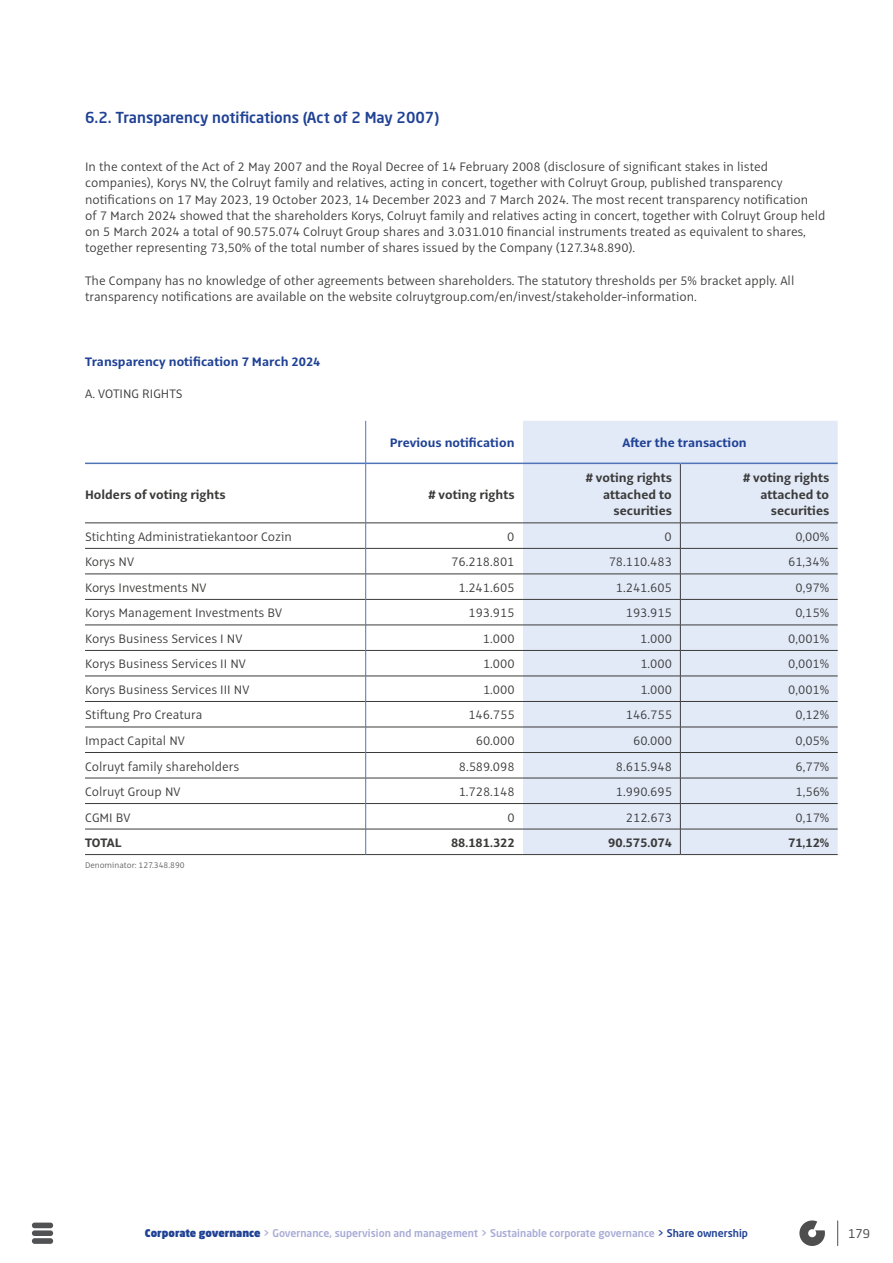
<style>
.page{position:relative;width:893px;height:1263px;background:#fff}
.page>*{position:absolute;margin:0;border:0;box-sizing:border-box;transform-origin:0 0}
.t1{font:500 15px "Neo Sans Std";color:#204295}
.t2{font:300 13.5px/16.2px "Alto Pro";color:#3b3b3a}
.t3{font:700 13.5px/16.2px "Alto Pro";color:#3b3b3a;text-align:right}
.t4{font:700 13.5px "Alto Pro";color:#204295}
.t5{font:12px "Neo Sans Std";color:#4f4e4e}
.t6{font:500 10.5px "Neo Sans Std";color:#a8abd6}
.t7{font:300 9px "Alto Pro";color:#5e5e5d}
.s1{font-weight:900;color:#204295}
.s2{color:#204295}
</style>
<div class="page">
<svg style="left:799px;top:1220px;width:26px;height:26px"></svg>
<svg style="left:837px;top:1221px;width:1px;height:24px"></svg>
<div style="left:523px;top:421px;width:315px;height:433px;background:#e2e9f7"></div>
<hr style="left:85px;top:463px;width:280px;height:1px;background:#5074b8">
<hr style="left:366px;top:463px;width:157px;height:1px;background:#5074b8">
<hr style="left:523px;top:463px;width:157px;height:1px;background:#5074b8">
<hr style="left:680px;top:463px;width:158px;height:1px;background:#5074b8">
<hr style="left:85px;top:548px;width:280px;height:1px;background:#3b3b3a">
<hr style="left:366px;top:548px;width:157px;height:1px;background:#3b3b3a">
<hr style="left:523px;top:548px;width:157px;height:1px;background:#3b3b3a">
<hr style="left:680px;top:548px;width:158px;height:1px;background:#3b3b3a">
<hr style="left:85px;top:574px;width:280px;height:1px;background:#3b3b3a">
<hr style="left:366px;top:574px;width:157px;height:1px;background:#3b3b3a">
<hr style="left:523px;top:574px;width:157px;height:1px;background:#3b3b3a">
<hr style="left:680px;top:574px;width:158px;height:1px;background:#3b3b3a">
<hr style="left:85px;top:599px;width:280px;height:1px;background:#3b3b3a">
<hr style="left:366px;top:599px;width:157px;height:1px;background:#3b3b3a">
<hr style="left:523px;top:599px;width:157px;height:1px;background:#3b3b3a">
<hr style="left:680px;top:599px;width:158px;height:1px;background:#3b3b3a">
<hr style="left:85px;top:625px;width:280px;height:1px;background:#3b3b3a">
<hr style="left:366px;top:625px;width:157px;height:1px;background:#3b3b3a">
<hr style="left:523px;top:625px;width:157px;height:1px;background:#3b3b3a">
<hr style="left:680px;top:625px;width:158px;height:1px;background:#3b3b3a">
<hr style="left:85px;top:650px;width:280px;height:1px;background:#3b3b3a">
<hr style="left:366px;top:650px;width:157px;height:1px;background:#3b3b3a">
<hr style="left:523px;top:650px;width:157px;height:1px;background:#3b3b3a">
<hr style="left:680px;top:650px;width:158px;height:1px;background:#3b3b3a">
<hr style="left:85px;top:676px;width:280px;height:1px;background:#3b3b3a">
<hr style="left:366px;top:676px;width:157px;height:1px;background:#3b3b3a">
<hr style="left:523px;top:676px;width:157px;height:1px;background:#3b3b3a">
<hr style="left:680px;top:676px;width:158px;height:1px;background:#3b3b3a">
<hr style="left:85px;top:701px;width:280px;height:1px;background:#3b3b3a">
<hr style="left:366px;top:701px;width:157px;height:1px;background:#3b3b3a">
<hr style="left:523px;top:701px;width:157px;height:1px;background:#3b3b3a">
<hr style="left:680px;top:701px;width:158px;height:1px;background:#3b3b3a">
<hr style="left:85px;top:727px;width:280px;height:1px;background:#3b3b3a">
<hr style="left:366px;top:727px;width:157px;height:1px;background:#3b3b3a">
<hr style="left:523px;top:727px;width:157px;height:1px;background:#3b3b3a">
<hr style="left:680px;top:727px;width:158px;height:1px;background:#3b3b3a">
<hr style="left:85px;top:752px;width:280px;height:1px;background:#3b3b3a">
<hr style="left:366px;top:752px;width:157px;height:1px;background:#3b3b3a">
<hr style="left:523px;top:752px;width:157px;height:1px;background:#3b3b3a">
<hr style="left:680px;top:752px;width:158px;height:1px;background:#3b3b3a">
<hr style="left:85px;top:778px;width:280px;height:1px;background:#3b3b3a">
<hr style="left:366px;top:778px;width:157px;height:1px;background:#3b3b3a">
<hr style="left:523px;top:778px;width:157px;height:1px;background:#3b3b3a">
<hr style="left:680px;top:778px;width:158px;height:1px;background:#3b3b3a">
<hr style="left:85px;top:803px;width:280px;height:1px;background:#3b3b3a">
<hr style="left:366px;top:803px;width:157px;height:1px;background:#3b3b3a">
<hr style="left:523px;top:803px;width:157px;height:1px;background:#3b3b3a">
<hr style="left:680px;top:803px;width:158px;height:1px;background:#3b3b3a">
<hr style="left:85px;top:829px;width:280px;height:1px;background:#3b3b3a">
<hr style="left:366px;top:829px;width:157px;height:1px;background:#3b3b3a">
<hr style="left:523px;top:829px;width:157px;height:1px;background:#3b3b3a">
<hr style="left:680px;top:829px;width:158px;height:1px;background:#3b3b3a">
<hr style="left:85px;top:523px;width:280px;height:1px;background:#3b3b3a">
<hr style="left:366px;top:523px;width:157px;height:1px;background:#3b3b3a">
<hr style="left:523px;top:523px;width:157px;height:1px;background:#3b3b3a">
<hr style="left:680px;top:523px;width:158px;height:1px;background:#3b3b3a">
<hr style="left:85px;top:854px;width:281px;height:1px;background:#3b3b3a">
<hr style="left:366px;top:854px;width:157px;height:1px;background:#3b3b3a">
<hr style="left:523px;top:854px;width:157px;height:1px;background:#3b3b3a">
<hr style="left:680px;top:854px;width:158px;height:1px;background:#3b3b3a">
<hr style="left:365px;top:421px;width:1px;height:42px;background:#5074b8">
<hr style="left:365px;top:463px;width:1px;height:60px;background:#5074b8">
<svg style="left:365px;top:523px;width:1px;height:331px"></svg>
<hr style="left:680px;top:464px;width:1px;height:59px;background:#3b3b3a">
<svg style="left:680px;top:523px;width:1px;height:331px"></svg>
<div style="left:32px;top:1230px;width:21px;height:6px;background:#515254;border-radius:3px"></div>
<div style="left:32px;top:1222px;width:21px;height:6px;background:#515254;border-radius:3px"></div>
<div style="left:32px;top:1238px;width:21px;height:6px;background:#515254;border-radius:3px"></div>
<p class="t1" style="left:85px;top:108px;width:356px">6.2. Transparency notifications (Act of 2 May 2007)</p>
<p class="t2" style="left:85px;top:159px;width:742px">In the context of the Act of 2 May 2007 and the Royal Decree of 14 February 2008 (disclosure of significant stakes in listed companies), Korys NV, the Colruyt family and relatives, acting in concert, together with Colruyt Group, published transparency notifications on 17 May 2023, 19 October 2023, 14 December 2023 and 7 March 2024. The most recent transparency notification<br>of 7 March 2024 showed that the shareholders Korys, Colruyt family and relatives acting in concert, together with Colruyt Group held on 5 March 2024 a total of 90.575.074 Colruyt Group shares and 3.031.010 financial instruments treated as equivalent to shares, together representing 73,50% of the total number of shares issued by the Company (127.348.890).</p>
<p class="t2" style="left:85px;top:272px;width:711px">The Company has no knowledge of other agreements between shareholders. The statutory thresholds per 5% bracket apply. All transparency notifications are available on the website colruytgroup.com/en/invest/stakeholder-information.</p>
<p class="t4" style="left:85px;top:353px;width:237px">Transparency notification 7 March 2024</p>
<p class="t2" style="left:85px;top:386px;width:99px">A. VOTING RIGHTS</p>
<p class="t4" style="left:390px;top:434px;width:126px">Previous notification</p>
<p class="t4" style="left:622px;top:434px;width:126px">After the transaction</p>
<p class="t3" style="left:85px;top:486px;width:142px">Holders of voting rights</p>
<p class="t3" style="left:428px;top:486px;width:88px"># voting rights</p>
<p class="t3" style="left:586px;top:470px;width:88px"># voting rights attached to securities</p>
<p class="t3" style="left:743px;top:470px;width:88px"># voting rights attached to securities</p>
<p class="t2" style="left:85px;top:528px;width:208px">Stichting Administratiekantoor Cozin</p>
<p class="t2" style="left:507px;top:528px;width:9px">0</p>
<p class="t2" style="left:665px;top:528px;width:9px">0</p>
<p class="t2" style="left:795px;top:528px;width:35px">0,00%</p>
<p class="t2" style="left:85px;top:554px;width:50px">Korys NV</p>
<p class="t2" style="left:451px;top:554px;width:65px">76.218.801</p>
<p class="t2" style="left:609px;top:554px;width:65px">78.110.483</p>
<p class="t2" style="left:788px;top:554px;width:43px">61,34%</p>
<p class="t2" style="left:85px;top:579px;width:123px">Korys Investments NV</p>
<p class="t2" style="left:458px;top:579px;width:58px">1.241.605</p>
<p class="t2" style="left:616px;top:579px;width:58px">1.241.605</p>
<p class="t2" style="left:795px;top:579px;width:35px">0,97%</p>
<p class="t2" style="left:85px;top:605px;width:199px">Korys Management Investments BV</p>
<p class="t2" style="left:468px;top:605px;width:48px">193.915</p>
<p class="t2" style="left:626px;top:605px;width:48px">193.915</p>
<p class="t2" style="left:795px;top:605px;width:35px">0,15%</p>
<p class="t2" style="left:85px;top:630px;width:159px">Korys Business Services I NV</p>
<p class="t2" style="left:483px;top:630px;width:33px">1.000</p>
<p class="t2" style="left:640px;top:630px;width:33px">1.000</p>
<p class="t2" style="left:788px;top:630px;width:43px">0,001%</p>
<p class="t2" style="left:85px;top:656px;width:162px">Korys Business Services II NV</p>
<p class="t2" style="left:483px;top:656px;width:33px">1.000</p>
<p class="t2" style="left:640px;top:656px;width:33px">1.000</p>
<p class="t2" style="left:788px;top:656px;width:43px">0,001%</p>
<p class="t2" style="left:85px;top:681px;width:166px">Korys Business Services III NV</p>
<p class="t2" style="left:483px;top:681px;width:33px">1.000</p>
<p class="t2" style="left:640px;top:681px;width:33px">1.000</p>
<p class="t2" style="left:788px;top:681px;width:43px">0,001%</p>
<p class="t2" style="left:85px;top:707px;width:119px">Stiftung Pro Creatura</p>
<p class="t2" style="left:468px;top:707px;width:48px">146.755</p>
<p class="t2" style="left:626px;top:707px;width:48px">146.755</p>
<p class="t2" style="left:795px;top:707px;width:35px">0,12%</p>
<p class="t2" style="left:85px;top:733px;width:101px">Impact Capital NV</p>
<p class="t2" style="left:476px;top:733px;width:40px">60.000</p>
<p class="t2" style="left:633px;top:733px;width:40px">60.000</p>
<p class="t2" style="left:795px;top:733px;width:35px">0,05%</p>
<p class="t2" style="left:85px;top:758px;width:156px">Colruyt family shareholders</p>
<p class="t2" style="left:459px;top:758px;width:57px">8.589.098</p>
<p class="t2" style="left:616px;top:758px;width:58px">8.615.948</p>
<p class="t2" style="left:795px;top:758px;width:35px">6,77%</p>
<p class="t2" style="left:85px;top:784px;width:97px">Colruyt Group NV</p>
<p class="t2" style="left:459px;top:784px;width:57px">1.728.148</p>
<p class="t2" style="left:616px;top:784px;width:58px">1.990.695</p>
<p class="t2" style="left:795px;top:784px;width:35px">1,56%</p>
<p class="t2" style="left:85px;top:809px;width:47px">CGMI BV</p>
<p class="t2" style="left:507px;top:809px;width:9px">0</p>
<p class="t2" style="left:626px;top:809px;width:48px">212.673</p>
<p class="t2" style="left:795px;top:809px;width:35px">0,17%</p>
<p class="t3" style="left:85px;top:835px;width:38px">TOTAL</p>
<p class="t3" style="left:451px;top:835px;width:65px">88.181.322</p>
<p class="t3" style="left:608px;top:835px;width:65px">90.575.074</p>
<p class="t3" style="left:788px;top:835px;width:43px">71,12%</p>
<p class="t7" style="left:85px;top:859px;width:101px">Denominator: 127.348.890</p>
<p class="t6" style="left:145px;top:1226px;width:604px"><span class="s1">Corporate governance</span> &gt; Governance, supervision and management &gt; Sustainable corporate governance <span class="s2">&gt; Share ownership</span></p>
<p class="t5" style="left:848px;top:1226px;width:23px">179</p>
</div>
